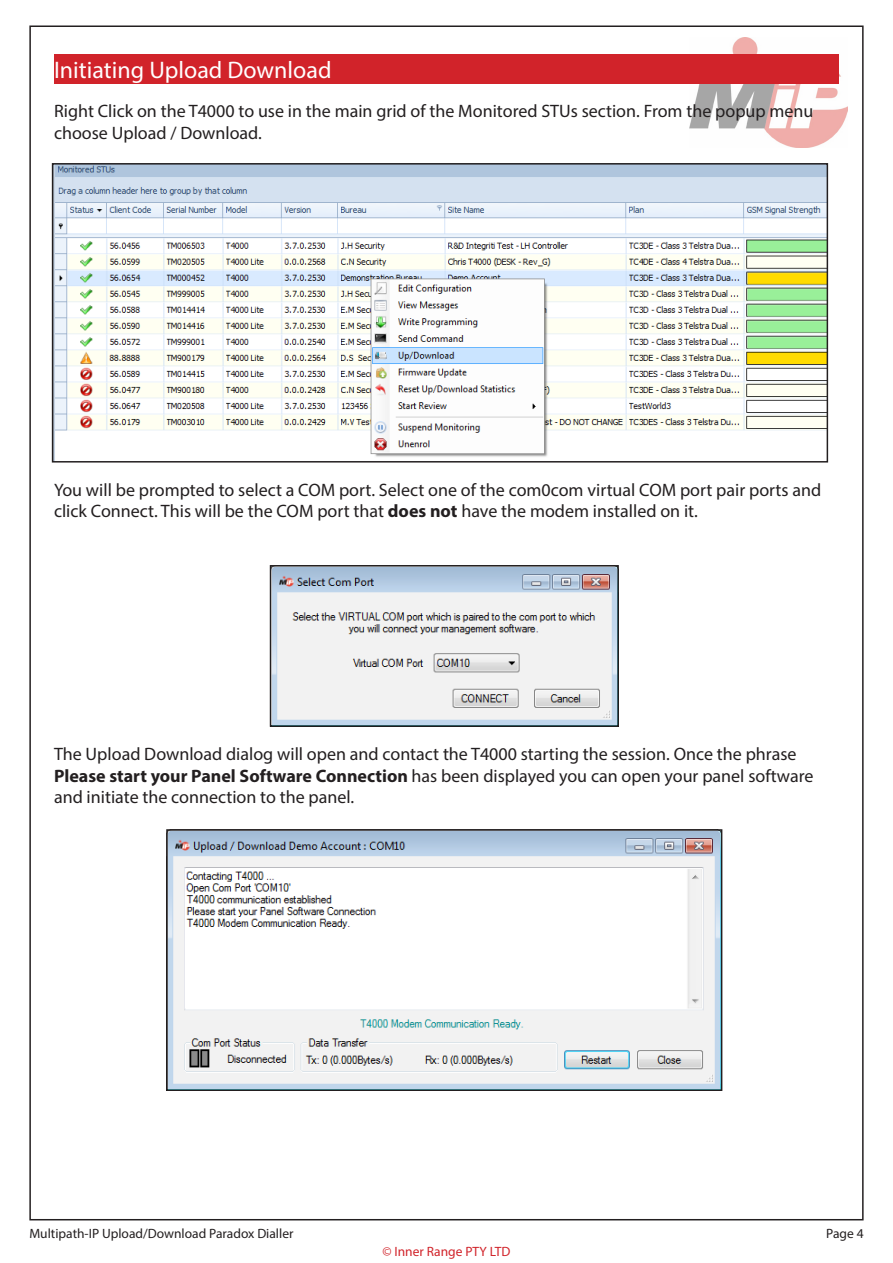
<style>
.page{position:relative;width:893px;height:1263px;background:#fff}
.page>*{position:absolute;margin:0;border:0;box-sizing:border-box;transform-origin:0 0}
.Sub_Header{font:24px "Myriad Pro";color:#fff}
.Body{font:18px/21.6px "Myriad Pro";color:#231f20}
.t1{font:13.5px "Myriad Pro";color:#231f20}
.t2{font:13.5px "Myriad Pro";color:#d1232a}
.s1{font-weight:700}
</style>
<div class="page">
<img style="left:689px;top:37px;width:158px;height:111px">
<div style="left:54px;top:54px;width:785px;height:30px;background:#d1232a"></div>
<img style="left:55px;top:166px;width:770px;height:291px">
<div style="left:52px;top:163px;width:776px;height:299px;border:2px solid #231f20"></div>
<img style="left:273px;top:568px;width:343px;height:156px">
<div style="left:270px;top:565px;width:349px;height:162px;border:2px solid #231f20"></div>
<img style="left:169px;top:832px;width:550px;height:256px">
<div style="left:166px;top:829px;width:556px;height:262px;border:2px solid #231f20"></div>
<p class="Sub_Header" style="left:54px;top:55px;width:279px">Initiating Upload Download</p>
<p class="Body" style="left:54px;top:100px;width:761px">Right Click on the T4000 to use in the main grid of the Monitored STUs section. From the popup menu choose Upload / Download.</p>
<p class="Body" style="left:54px;top:479px;width:769px">You will be prompted to select a COM port. Select one of the com0com virtual COM port pair ports and click Connect. This will be the COM port that <span class="s1">does not</span> have the modem installed on it.</p>
<p class="Body" style="left:54px;top:743px;width:761px">The Upload Download dialog will open and contact the T4000 starting the session. Once the phrase<br><span class="s1">Please start your Panel Software Connection</span> has been displayed you can open your panel software and initiate the connection to the panel.</p>
<p class="t1" style="left:29px;top:1225px;width:266px">Multipath-IP Upload/Download Paradox Dialler</p>
<p class="t1" style="left:826px;top:1225px;width:39px">Page 4</p>
<p class="t2" style="left:382px;top:1242px;width:130px">© Inner Range PTY LTD</p>
</div>
